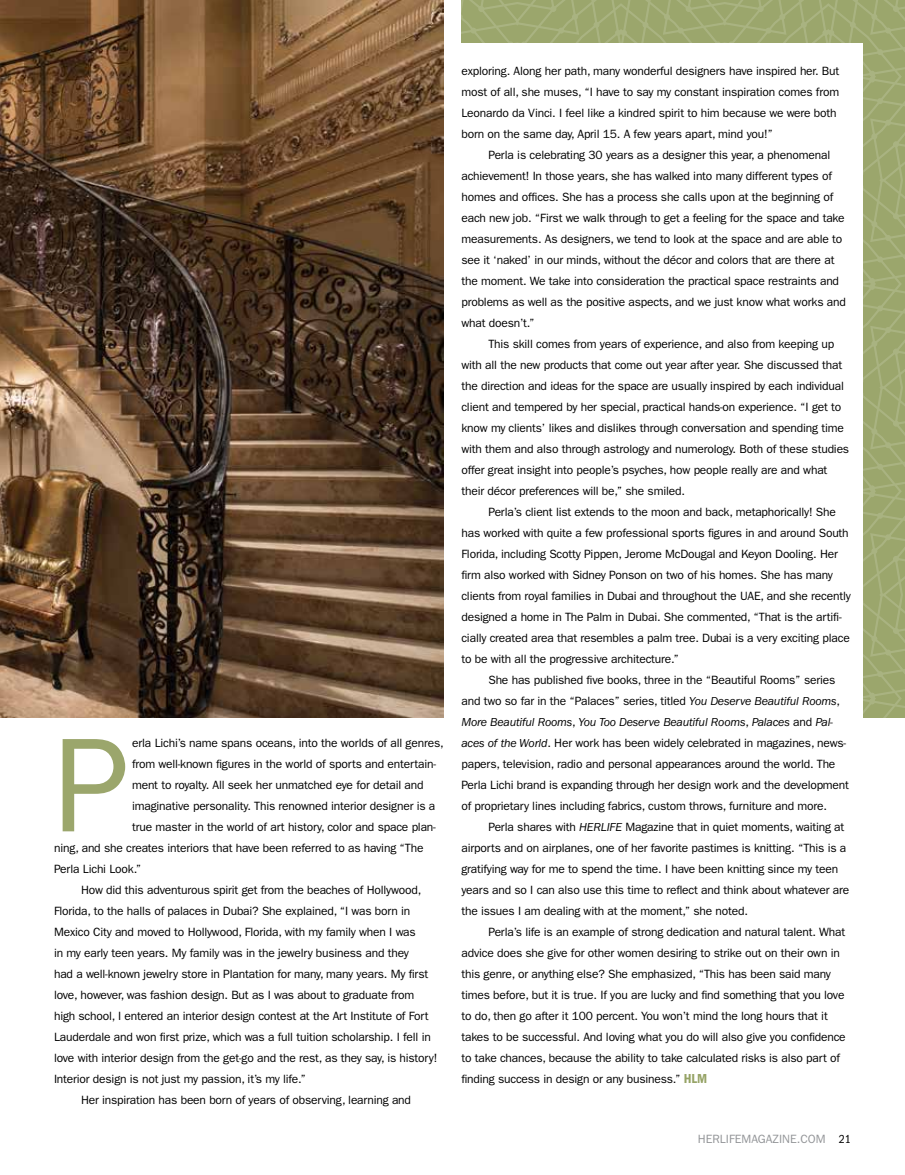
<style>
.page{position:relative;width:905px;height:1175px;background:#fff}
.page>*{position:absolute;margin:0;border:0;box-sizing:border-box;transform-origin:0 0}
.t1{font:134.4px "ITC Franklin Gothic Std";color:#9ba66c}
.t2{font:12px/21px "ITC Franklin Gothic Std";letter-spacing:-.015em;color:#000}
.t3{font:12px "ITC Franklin Gothic Std";color:#939598}
.s1{font-style:italic}
.s2{font-family:"ITC Franklin Gothic Std Dm Cd";font-size:13.5px;color:#96a366}
.s3{font-stretch:condensed;color:#000}
</style>
<div class="page">
<svg style="left:461px;top:0;width:443px;height:717px;background:#9fa972"></svg>
<div style="left:456px;top:43px;width:406px;height:1077px;background:#fff"></div>
<img style="left:0;top:0;width:443px;height:717px">
<h1 class="t1" style="left:54px;top:708px;width:77px">P</h1>
<p class="t2" style="left:132px;top:733px;width:313px">erla Lichi’s name spans oceans, into the worlds of all genres,</p>
<p class="t2" style="left:132px;top:754px;width:305px">from well-known figures in the world of sports and entertain-</p>
<p class="t2" style="left:132px;top:775px;width:293px">ment to royalty. All seek her unmatched eye for detail and</p>
<p class="t2" style="left:132px;top:796px;width:305px">imaginative personality. This renowned interior designer is a</p>
<p class="t2" style="left:132px;top:817px;width:305px">true master in the world of art history, color and space plan-</p>
<p class="t2" style="left:54px;top:838px;width:371px">ning, and she creates interiors that have been referred to as having “The</p>
<p class="t2" style="left:54px;top:859px;width:89px">Perla Lichi Look.”</p>
<p class="t2" style="left:81px;top:880px;width:342px">How did this adventurous spirit get from the beaches of Hollywood,</p>
<p class="t2" style="left:54px;top:901px;width:358px">Florida, to the halls of palaces in Dubai? She explained, “I was born in</p>
<p class="t2" style="left:54px;top:922px;width:363px">Mexico City and moved to Hollywood, Florida, with my family when I was</p>
<p class="t2" style="left:54px;top:943px;width:356px">in my early teen years. My family was in the jewelry business and they</p>
<p class="t2" style="left:54px;top:964px;width:376px">had a well-known jewelry store in Plantation for many, many years. My first</p>
<p class="t2" style="left:54px;top:985px;width:362px">love, however, was fashion design. But as I was about to graduate from</p>
<p class="t2" style="left:54px;top:1006px;width:376px">high school, I entered an interior design contest at the Art Institute of Fort</p>
<p class="t2" style="left:54px;top:1027px;width:378px">Lauderdale and won first prize, which was a full tuition scholarship. I fell in</p>
<p class="t2" style="left:54px;top:1048px;width:385px">love with interior design from the get-go and the rest, as they say, is history!</p>
<p class="t2" style="left:54px;top:1069px;width:253px">Interior design is not just my passion, it’s my life.”</p>
<p class="t2" style="left:81px;top:1090px;width:331px">Her inspiration has been born of years of observing, learning and</p>
<p class="t2" style="left:461px;top:61px;width:379px">exploring. Along her path, many wonderful designers have inspired her. But most of all, she muses, “I have to say my constant inspiration comes from Leonardo da Vinci. I feel like a kindred spirit to him because we were both born on the same day, April 15. A few years apart, mind you!”</p>
<p class="t2" style="left:461px;top:145px;width:386px;text-indent:27px">Perla is celebrating 30 years as a designer this year, a phenomenal achievement! In those years, she has walked into many different types of homes and offices. She has a process she calls upon at the beginning of each new job. “First we walk through to get a feeling for the space and take measurements. As designers, we tend to look at the space and are able to see it ‘naked’ in our minds, without the décor and colors that are there at the moment. We take into consideration the practical space restraints and problems as well as the positive aspects, and we just know what works and what doesn’t.”</p>
<p class="t2" style="left:461px;top:334px;width:389px;text-indent:27px">This skill comes from years of experience, and also from keeping up with all the new products that come out year after year. She discussed that the direction and ideas for the space are usually inspired by each individual client and tempered by her special, practical hands-on experience. “I get to know my clients’ likes and dislikes through conversation and spending time with them and also through astrology and numerology. Both of these studies offer great insight into people’s psyches, how people really are and what their décor preferences will be,” she smiled.</p>
<p class="t2" style="left:461px;top:502px;width:391px;text-indent:27px">Perla’s client list extends to the moon and back, metaphorically! She has worked with quite a few professional sports figures in and around South Florida, including Scotty Pippen, Jerome McDougal and Keyon Dooling. Her firm also worked with Sidney Ponson on two of his homes. She has many clients from royal families in Dubai and throughout the UAE, and she recently designed a home in The Palm in Dubai. She commented, “That is the artifi&shy;cially created area that resembles a palm tree. Dubai is a very exciting place to be with all the progressive architecture.”</p>
<p class="t2" style="left:461px;top:670px;width:389px;text-indent:27px">She has published five books, three in the “Beautiful Rooms” series and two so far in the “Palaces” series, titled <span class="s1">You Deserve Beautiful Rooms</span>, <span class="s1">More Beautiful Rooms</span>, <span class="s1">You Too Deserve Beautiful Rooms</span>, <span class="s1">Palaces</span> and <span class="s1">Pal&shy;aces of the World</span>. Her work has been widely celebrated in magazines, news&shy;papers, television, radio and personal appearances around the world. The Perla Lichi brand is expanding through her design work and the development of proprietary lines including fabrics, custom throws, furniture and more.</p>
<p class="t2" style="left:461px;top:817px;width:389px;text-indent:27px">Perla shares with <span class="s1">HERLIFE</span> Magazine that in quiet moments, waiting at airports and on airplanes, one of her favorite pastimes is knitting. “This is a gratifying way for me to spend the time. I have been knitting since my teen years and so I can also use this time to reflect and think about whatever are the issues I am dealing with at the moment,” she noted.</p>
<p class="t2" style="left:461px;top:922px;width:386px;text-indent:27px">Perla’s life is an example of strong dedication and natural talent. What advice does she give for other women desiring to strike out on their own in this genre, or anything else? She emphasized, “This has been said many times before, but it is true. If you are lucky and find something that you love to do, then go after it 100 percent. You won’t mind the long hours that it takes to be successful. And loving what you do will also give you confidence to take chances, because the ability to take calculated risks is also part of finding success in design or any business.” <span class="s2">HLM</span></p>
<p class="t3" style="left:697px;top:1132px;width:155px">HERLIFEMAGAZINE.COM <span class="s3">21</span></p>
</div>
